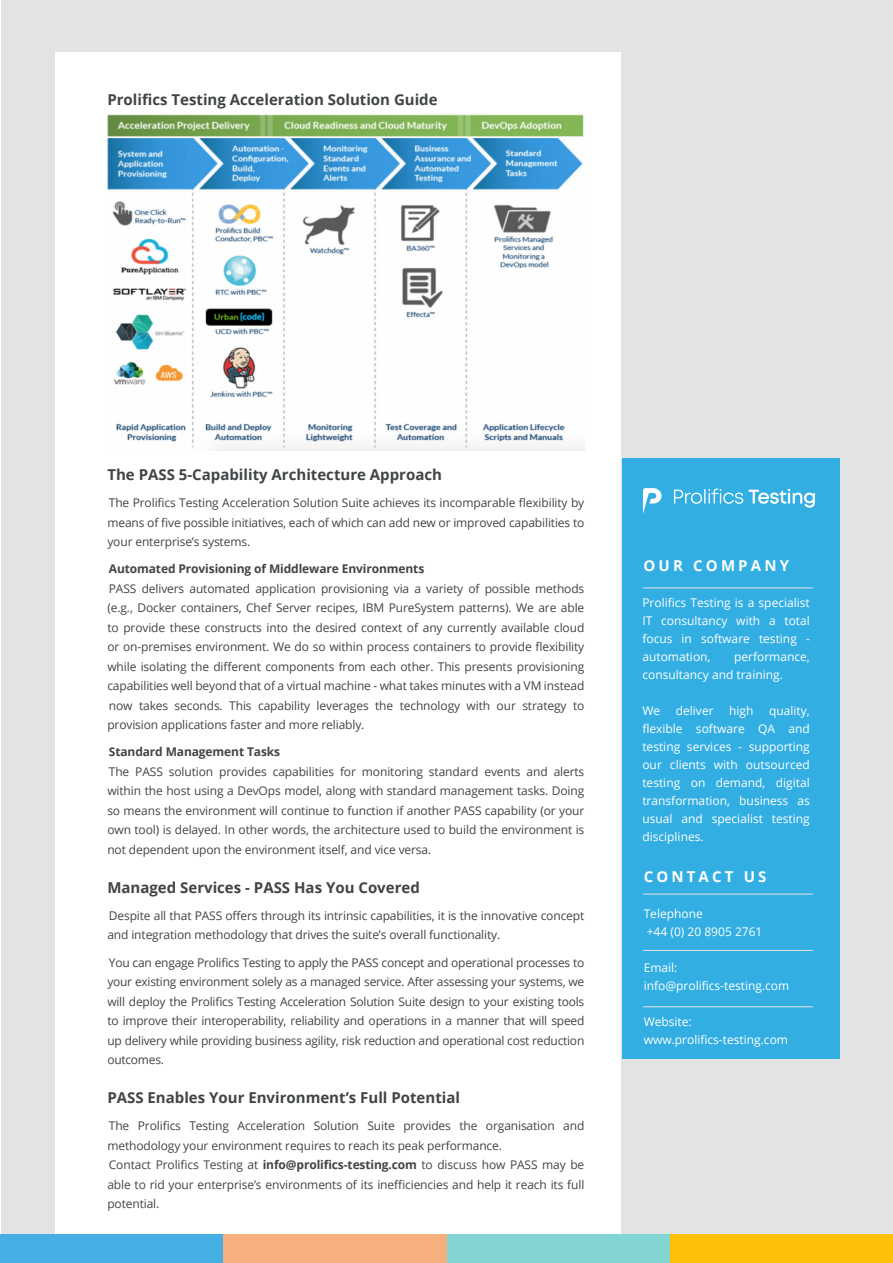
<style>
.page{position:relative;width:893px;height:1263px;background:#fff}
.page>*{position:absolute;margin:0;border:0;box-sizing:border-box;transform-origin:0 0}
.t1{font:700 15px "Open Sans";color:#414446}
.t2{font:700 15px "Open Sans";letter-spacing:.21em;color:#fff}
.t3{font:12px/19.5px "Open Sans";letter-spacing:-.01em;color:#414446;text-align:justify}
.t4{font:12px/18px "Open Sans";color:#fff;text-align:justify}
.t5{font:700 12px "Open Sans";letter-spacing:-.01em;color:#414446}
.s1{font-weight:700}
</style>
<div class="page">
<div style="left:1px;top:0;width:892px;height:1261px;background:#e2e3e3"></div>
<div style="left:55px;top:52px;width:566px;height:1192px;background:#fff"></div>
<div style="left:622px;top:459px;width:218px;height:600px;background:#32aee3"></div>
<hr style="left:643px;top:588px;width:170px;height:1px;background:#e2e3e3">
<img style="left:644px;top:488px;width:170px;height:22px">
<hr style="left:643px;top:894px;width:170px;height:1px;background:#e2e3e3">
<hr style="left:643px;top:950px;width:170px;height:1px;background:#e2e3e3">
<div style="left:0;top:1235px;width:224px;height:28px;background:#45aee3"></div>
<div style="left:224px;top:1235px;width:223px;height:28px;background:#f8af7e"></div>
<div style="left:447px;top:1235px;width:224px;height:28px;background:#83d5d4"></div>
<div style="left:671px;top:1235px;width:222px;height:28px;background:#ffc107"></div>
<hr style="left:643px;top:1006px;width:170px;height:1px;background:#e2e3e3">
<img style="left:107px;top:114px;width:477px;height:337px">
<p class="t1" style="left:107px;top:89px;width:332px">Prolifics Testing Acceleration Solution Guide</p>
<p class="t1" style="left:107px;top:464px;width:336px">The PASS 5-Capability Architecture Approach</p>
<p class="t3" style="left:107px;top:493px;width:478px">The Prolifics Testing Acceleration Solution Suite achieves its incomparable flexibility by means of five possible initiatives, each of which can add new or improved capabilities to your enterprise’s systems.</p>
<p class="t5" style="left:109px;top:561px;width:317px">Automated Provisioning of Middleware Environments</p>
<p class="t3" style="left:107px;top:578px;width:478px">PASS delivers automated application provisioning via a variety of possible methods (e.g., Docker containers, Chef Server recipes, IBM PureSystem patterns). We are able to provide these constructs into the desired context of any currently available cloud or on-premises environment. We do so within process containers to provide flexibility while isolating the different components from each other. This presents provisioning capabilities well beyond that of a virtual machine - what takes minutes with a VM instead</p>
<p class="t3" style="left:107px;top:695px;width:478px">now takes seconds. This capability leverages the technology with our strategy to provision applications faster and more reliably.</p>
<p class="t5" style="left:109px;top:744px;width:173px">Standard Management Tasks</p>
<p class="t3" style="left:107px;top:761px;width:478px">The PASS solution provides capabilities for monitoring standard events and alerts within the host using a DevOps model, along with standard management tasks. Doing so means the environment will continue to function if another PASS capability (or your own tool) is delayed. In other words, the architecture used to build the environment is not dependent upon the environment itself, and vice versa.</p>
<p class="t1" style="left:107px;top:877px;width:314px">Managed Services - PASS Has You Covered</p>
<p class="t3" style="left:107px;top:905px;width:478px">Despite all that PASS offers through its intrinsic capabilities, it is the innovative concept and integration methodology that drives the suite’s overall functionality.</p>
<p class="t3" style="left:107px;top:952px;width:478px">You can engage Prolifics Testing to apply the PASS concept and operational processes to your existing environment solely as a managed service. After assessing your systems, we will deploy the Prolifics Testing Acceleration Solution Suite design to your existing tools to improve their interoperability, reliability and operations in a manner that will speed up delivery while providing business agility, risk reduction and operational cost reduction outcomes.</p>
<p class="t1" style="left:107px;top:1087px;width:354px">PASS Enables Your Environment’s Full Potential</p>
<p class="t3" style="left:107px;top:1115px;width:478px">The Prolifics Testing Acceleration Solution Suite provides the organisation and methodology your environment requires to reach its peak performance.</p>
<p class="t3" style="left:107px;top:1154px;width:478px">Contact Prolifics Testing at <span class="s1">info@prolifics-testing.com</span> to discuss how PASS may be able to rid your enterprise’s environments of its inefficiencies and help it reach its full potential.</p>
<p class="t2" style="left:643px;top:555px;width:147px">OUR COMPANY</p>
<p class="t4" style="left:642px;top:593px;width:169px">Prolifics Testing is a specialist IT consultancy with a total focus in software testing - automation,</p>
<p class="t4" style="left:642px;top:647px;width:169px;text-indent:92px">performance, consultancy and training.</p>
<p class="t4" style="left:642px;top:701px;width:19px">We</p>
<p class="t4" style="left:676px;top:701px;width:39px">deliver</p>
<p class="t4" style="left:729px;top:701px;width:26px">high</p>
<p class="t4" style="left:642px;top:701px;width:169px;text-indent:127px">quality, flexible software QA and testing services - supporting our clients with outsourced testing on demand, digital transformation, business as usual and specialist testing disciplines.</p>
<p class="t2" style="left:644px;top:866px;width:124px">CONTACT US</p>
<p class="t4" style="left:644px;top:904px;width:120px">Telephone<br>+44 (0) 20 8905 2761</p>
<p class="t4" style="left:644px;top:958px;width:35px">Email:</p>
<p class="t4" style="left:644px;top:976px;width:147px">info@prolifics-testing.com</p>
<p class="t4" style="left:644px;top:1012px;width:50px">Website:</p>
<p class="t4" style="left:644px;top:1030px;width:146px">www.prolifics-testing.com</p>
</div>
